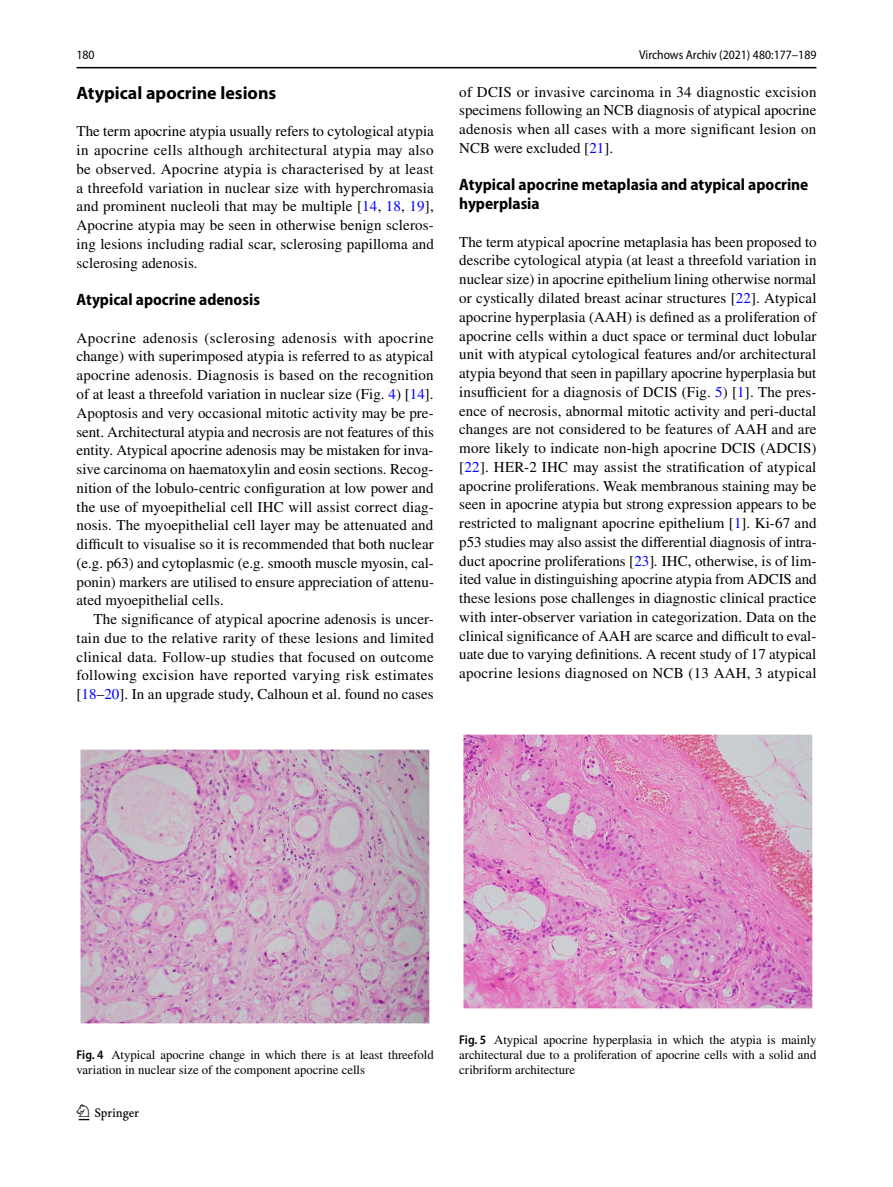
<style>
.page{position:relative;width:893px;height:1187px;background:#fff}
.page>*{position:absolute;margin:0;border:0;box-sizing:border-box;transform-origin:0 0}
.t1{font:22.5px "Springnew Regular 2";color:#000}
.t2{font:700 18px "Myriad Pro";color:#000}
.t3{font:700 semi-condensed 16.5px/18.8px "Myriad Pro";color:#000}
.t4{font:15px/18.8px "STIX";letter-spacing:.005em;color:#000;text-align:justify}
.t5{font:12.75px/15px "STIX";color:#000}
.t6{font:semi-condensed 12.75px "Myriad Pro";color:#000}
.s1{color:#00f}
.s2{font-style:italic}
.s3{font-family:"Myriad Pro";font-weight:600;font-stretch:semi-condensed}
</style>
<div class="page">
<hr style="left:77px;top:67px;width:739px;height:1px;background:#000">
<img style="left:81px;top:749px;width:348px;height:274px">
<div style="left:459px;top:734px;width:357px;height:274px;background:linear-gradient(to bottom,#fff,#fff)"></div>
<img style="left:463px;top:734px;width:349px;height:274px">
<p class="t6" style="left:77px;top:48px;width:20px">180</p>
<p class="t6" style="left:639px;top:48px;width:179px">Virchows Archiv (2021) 480:177–189</p>
<p class="t2" style="left:77px;top:81px;width:201px">Atypical apocrine lesions</p>
<p class="t4" style="left:77px;top:123px;width:359px">The term apocrine atypia usually refers to cytological atypia in apocrine cells although architectural atypia may also be observed. Apocrine atypia is characterised by at least a threefold variation in nuclear size with hyperchromasia and prominent nucleoli that may be multiple [<span class="s1">14</span>, <span class="s1">18</span>, <span class="s1">19</span>], Apocrine atypia may be seen in otherwise benign scleros&shy;ing lesions including radial scar, sclerosing papilloma and sclerosing adenosis.</p>
<p class="t3" style="left:77px;top:290px;width:185px">Atypical apocrine adenosis</p>
<p class="t4" style="left:77px;top:329px;width:359px">Apocrine adenosis (sclerosing adenosis with apocrine change) with superimposed atypia is referred to as atypical apocrine adenosis. Diagnosis is based on the recognition of at least a threefold variation in nuclear size (Fig. <span class="s1">4</span>) [<span class="s1">14</span>].<br>Apoptosis and very occasional mitotic activity may be pre&shy;sent. Architectural atypia and necrosis are not features of this entity. Atypical apocrine adenosis may be mistaken for inva&shy;sive carcinoma on haematoxylin and eosin sections. Recog&shy;nition of the lobulo-centric configuration at low power and the use of myoepithelial cell IHC will assist correct diag&shy;nosis. The myoepithelial cell layer may be attenuated and difficult to visualise so it is recommended that both nuclear (e.g. p63) and cytoplasmic (e.g. smooth muscle myosin, cal&shy;ponin) markers are utilised to ensure appreciation of attenu&shy;ated myoepithelial cells.</p>
<p class="t4" style="left:77px;top:610px;width:359px;text-indent:17px">The significance of atypical apocrine adenosis is uncer&shy;tain due to the relative rarity of these lesions and limited clinical data. Follow-up studies that focused on outcome following excision have reported varying risk estimates [<span class="s1">18</span>–<span class="s1">20</span>]. In an upgrade study, Calhoun et al. found no cases</p>
<p class="t4" style="left:459px;top:83px;width:359px">of DCIS or invasive carcinoma in 34 diagnostic excision specimens following an NCB diagnosis of atypical apocrine adenosis when all cases with a more significant lesion on NCB were excluded [<span class="s1">21</span>].</p>
<p class="t3" style="left:459px;top:176px;width:351px">Atypical apocrine metaplasia and atypical apocrine hyperplasia</p>
<p class="t4" style="left:459px;top:233px;width:359px">The term atypical apocrine metaplasia has been proposed to describe cytological atypia (at least a threefold variation in nuclear size) in apocrine epithelium lining otherwise normal or cystically dilated breast acinar structures [<span class="s1">22</span>]. Atypical apocrine hyperplasia (AAH) is defined as a proliferation of apocrine cells within a duct space or terminal duct lobular unit with atypical cytological features and/or architectural atypia beyond that seen in papillary apocrine hyperplasia but insufficient for a diagnosis of DCIS (Fig. <span class="s1">5</span>) [<span class="s1">1</span>]. The pres&shy;ence of necrosis, abnormal mitotic activity and peri-ductal changes are not considered to be features of AAH and are more likely to indicate non-high apocrine DCIS (ADCIS) [<span class="s1">22</span>]. HER-2 IHC may assist the stratification of atypical apocrine proliferations. Weak membranous staining may be seen in apocrine atypia but strong expression appears to be restricted to malignant apocrine epithelium [<span class="s1">1</span>]. Ki-67 and p53 studies may also assist the differential diagnosis of intra&shy;duct apocrine proliferations [<span class="s1">23</span>]<span class="s2">.</span> IHC, otherwise, is of lim&shy;ited value in distinguishing apocrine atypia from ADCIS and these lesions pose challenges in diagnostic clinical practice with inter-observer variation in categorization. Data on the clinical significance of AAH are scarce and difficult to eval&shy;uate due to varying definitions. A recent study of 17 atypical apocrine lesions diagnosed on NCB (13 AAH, 3 atypical</p>
<p class="t5" style="left:77px;top:1047px;width:359px"><span class="s3">Fig. 4</span> Atypical apocrine change in which there is at least threefold variation in nuclear size of the component apocrine cells</p>
<h1 class="t1" style="left:79px;top:1104px;width:62px">1 3</h1>
<p class="t5" style="left:459px;top:1032px;width:359px;text-align:justify"><span class="s3">Fig. 5</span> Atypical apocrine hyperplasia in which the atypia is mainly architectural due to a proliferation of apocrine cells with a solid and cribriform architecture</p>
</div>
